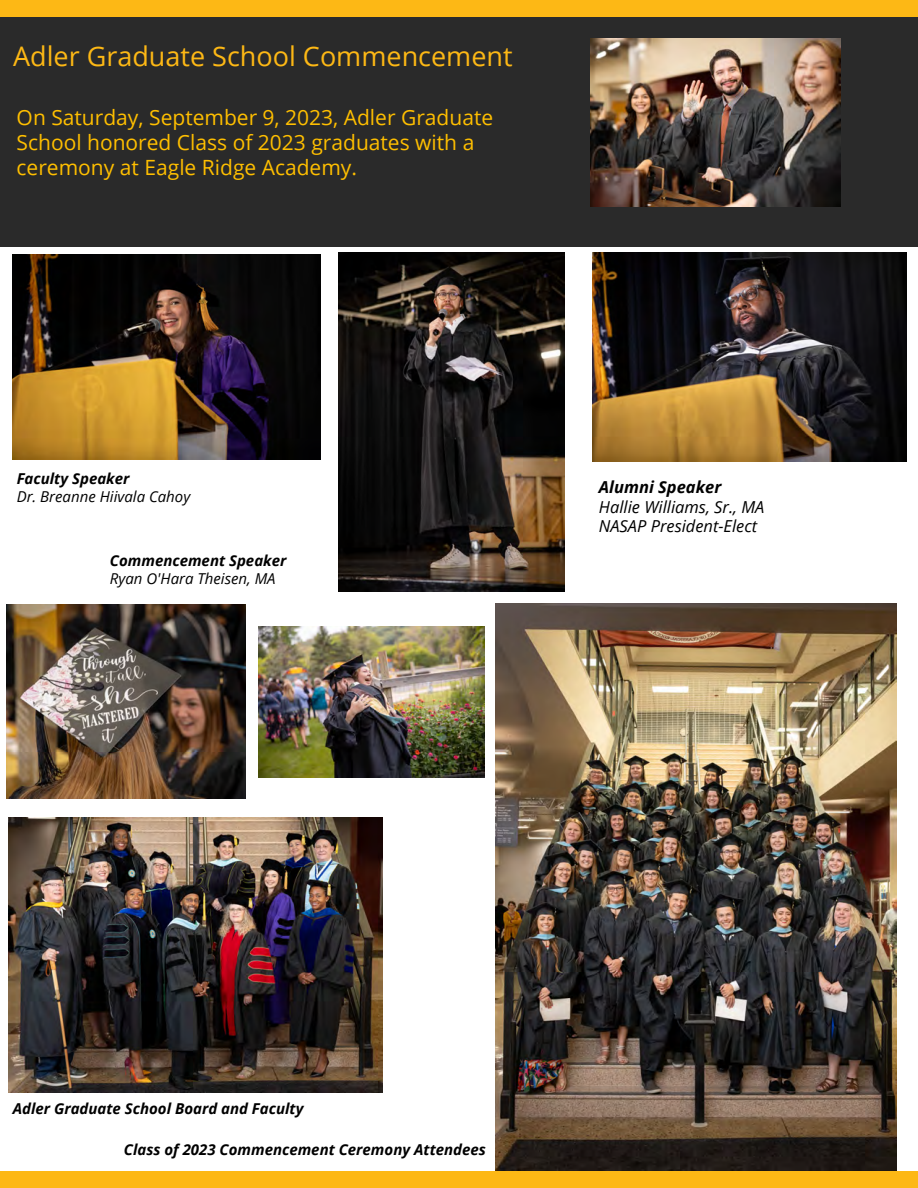
<style>
.page{position:relative;width:918px;height:1188px;background:#fff}
.page>*{position:absolute;margin:0;border:0;box-sizing:border-box;transform-origin:0 0}
.t1{font:27px "Open Sans";color:#fdb815}
.t2{font:21px/25.2px "Open Sans";color:#ffbf00}
.t3{font:italic 16.5px/19.8px "Open Sans";color:#000}
.t4{font:italic 700 16.5px "Open Sans";color:#000}
.t5{font:italic 700 15px "Open Sans";color:#000}
.t6{font:italic 15px "Open Sans";color:#000}
</style>
<div class="page">
<div style="left:0;top:16px;width:918px;height:231px;background:#2a2a2a"></div>
<div style="left:0;top:0;width:918px;height:17px;background:#fdb815"></div>
<div style="left:0;top:1171px;width:918px;height:17px;background:#fdb815"></div>
<img style="left:13px;top:254px;width:308px;height:205px">
<img style="left:339px;top:252px;width:226px;height:339px">
<img style="left:496px;top:603px;width:400px;height:567px">
<img style="left:9px;top:817px;width:373px;height:276px">
<img style="left:590px;top:39px;width:251px;height:167px">
<img style="left:258px;top:626px;width:227px;height:152px">
<img style="left:592px;top:252px;width:314px;height:210px">
<img style="left:7px;top:605px;width:239px;height:193px">
<h1 class="t1" style="left:13px;top:38px;width:501px">Adler Graduate School Commencement</h1>
<h2 class="t2" style="left:17px;top:104px;width:478px">On Saturday, September 9, 2023, Adler Graduate<br>School honored Class of 2023 graduates with a ceremony at Eagle Ridge Academy.</h2>
<p class="t5" style="left:17px;top:468px;width:114px">Faculty Speaker</p>
<p class="t6" style="left:17px;top:486px;width:175px">Dr. Breanne Hiivala Cahoy</p>
<p class="t5" style="left:110px;top:550px;width:178px">Commencement Speaker</p>
<p class="t6" style="left:110px;top:568px;width:167px">Ryan O'Hara Theisen, MA</p>
<p class="t4" style="left:599px;top:475px;width:124px">Alumni Speaker</p>
<p class="t3" style="left:599px;top:496px;width:167px">Hallie Williams, Sr., MA<br>NASAP President-Elect</p>
<p class="t5" style="left:13px;top:1098px;width:292px">Adler Graduate School Board and Faculty</p>
<p class="t5" style="left:124px;top:1139px;width:364px">Class of 2023 Commencement Ceremony Attendees</p>
</div>
